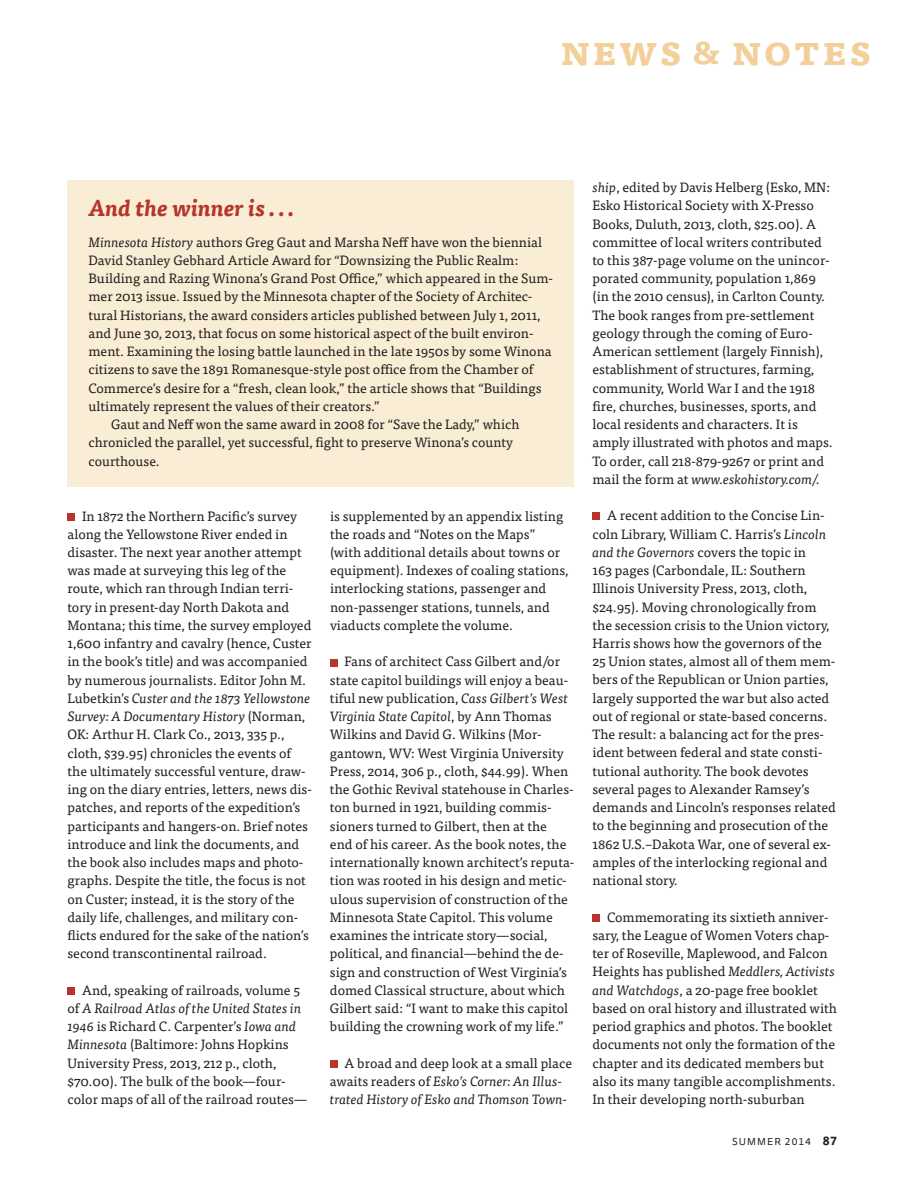
<style>
.page{position:relative;width:918px;height:1188px;background:#fff}
.page>*{position:absolute;margin:0;border:0;box-sizing:border-box;transform-origin:0 0}
.t1{font:700 40.5px "Tisa Pro";letter-spacing:.04em;color:#f3cf9a}
.t2{font:italic 700 22.5px "Tisa Pro";letter-spacing:.01em;color:#b6362b}
.t3{font:13.5px/18.3px "Tisa Pro";color:#231f20}
.t4{font:italic 13.5px/18.3px "Tisa Pro";color:#231f20}
.t5{font:10.05px "Tisa Sans Pro";letter-spacing:.11em;color:#231f20}
.s1{font-style:italic}
.s2{font-style:normal}
.s3{font-weight:700;font-size:12px}
</style>
<div class="page">
<svg style="left:694px;top:41px;width:25px;height:24px"></svg>
<div style="left:68px;top:513px;width:7px;height:8px;background:#b6362b"></div>
<div style="left:68px;top:987px;width:7px;height:8px;background:#b6362b"></div>
<div style="left:68px;top:180px;width:506px;height:307px;background:#faedd5"></div>
<div style="left:330px;top:659px;width:8px;height:7px;background:#b6362b"></div>
<div style="left:330px;top:1060px;width:8px;height:8px;background:#b6362b"></div>
<div style="left:592px;top:513px;width:8px;height:7px;background:#b6362b"></div>
<div style="left:592px;top:914px;width:8px;height:8px;background:#b6362b"></div>
<h1 class="t1" style="left:560px;top:17px;width:313px">news notes</h1>
<h2 class="t2" style="left:88px;top:190px;width:207px">And the winner is . . .</h2>
<p class="t3" style="left:88px;top:232px;width:455px"><span class="s1">Minnesota History</span> authors Greg Gaut and Marsha Neff have won the biennial</p>
<p class="t3" style="left:88px;top:250px;width:431px">David Stanley Gebhard Article Award for “Downsizing the Public Realm:</p>
<p class="t3" style="left:88px;top:269px;width:466px">Building and Razing Winona’s Grand Post Office,” which appeared in the Sum-</p>
<p class="t3" style="left:88px;top:287px;width:445px">mer 2013 issue. Issued by the Minnesota chapter of the Society of Architec-</p>
<p class="t3" style="left:88px;top:305px;width:454px">tural Historians, the award considers articles published between July 1, 2011,</p>
<p class="t3" style="left:88px;top:323px;width:447px">and June 30, 2013, that focus on some historical aspect of the built environ-</p>
<p class="t3" style="left:88px;top:342px;width:465px">ment. Examining the losing battle launched in the late 1950s by some Winona</p>
<p class="t3" style="left:88px;top:360px;width:447px">citizens to save the 1891 Romanesque-style post office from the Chamber of</p>
<p class="t3" style="left:88px;top:378px;width:455px">Commerce’s desire for a “fresh, clean look,” the article shows that “Buildings</p>
<p class="t3" style="left:88px;top:396px;width:293px">ultimately represent the values of their creators.”</p>
<p class="t3" style="left:111px;top:414px;width:410px">Gaut and Neff won the same award in 2008 for “Save the Lady,” which</p>
<p class="t3" style="left:89px;top:433px;width:426px">chronicled the parallel, yet successful, fight to preserve Winona’s county</p>
<p class="t3" style="left:89px;top:451px;width:73px">courthouse.</p>
<p class="t3" style="left:67px;top:506px;width:246px;text-indent:15px">In 1872 the Northern Pacific’s survey along the Yellowstone River ended in disaster. The next year another attempt was made at surveying this leg of the route, which ran through Indian terri&shy;tory in present-day North Dakota and Montana; this time, the survey employed 1,600 infantry and cavalry (hence, Custer in the book’s title) and was accompanied by numerous journalists. Editor John M.<br>Lubetkin’s <span class="s1">Custer and the 1873 Yellowstone Survey: A Documentary History</span> (Norman, OK: Arthur H. Clark Co., 2013, 335 p., cloth, $39.95) chronicles the events of the ultimately successful venture, draw&shy;ing on the diary entries, letters, news dis&shy;patches, and reports of the expedition’s participants and hangers-on. Brief notes introduce and link the documents, and the book also includes maps and photo&shy;graphs. Despite the title, the focus is not on Custer; instead, it is the story of the daily life, challenges, and military con&shy;flicts endured for the sake of the nation’s second transcontinental railroad.</p>
<p class="t3" style="left:67px;top:980px;width:241px;text-indent:15px">And, speaking of railroads, volume 5 of <span class="s1">A Railroad Atlas of the United States in 1946</span> is Richard C. Carpenter’s <span class="s1">Iowa and Minnesota</span> (Baltimore: Johns Hopkins University Press, 2013, 212 p., cloth, $70.00). The bulk of the book—four&shy;color maps of all of the railroad routes—</p>
<p class="t3" style="left:330px;top:506px;width:240px">is supplemented by an appendix listing the roads and “Notes on the Maps” (with additional details about towns or equipment). Indexes of coaling stations, interlocking stations, passenger and non-passenger stations, tunnels, and viaducts complete the volume.</p>
<p class="t3" style="left:330px;top:652px;width:246px;text-indent:15px">Fans of architect Cass Gilbert and/or state capitol buildings will enjoy a beau&shy;tiful new publication, <span class="s1">Cass Gilbert’s West Virginia State Capitol</span>, by Ann Thomas Wilkins and David G. Wilkins (Mor&shy;gantown, WV: West Virginia University Press, 2014, 306 p., cloth, $44.99). When the Gothic Revival statehouse in Charles&shy;ton burned in 1921, building commis&shy;sioners turned to Gilbert, then at the<br>end of his career. As the book notes, the internationally known architect’s reputa&shy;tion was rooted in his design and metic&shy;ulous supervision of construction of the Minnesota State Capitol. This volume examines the intricate story—social, political, and financial—behind the de&shy;sign and construction of West Virginia’s domed Classical structure, about which Gilbert said: “I want to make this capitol building the crowning work of my life.”</p>
<p class="t4" style="left:330px;top:1053px;width:244px;text-indent:15px"><span class="s2">A broad and deep look at a small place awaits readers of</span> Esko’s Corner: An Illus&shy;trated History of Esko and Thomson Town-</p>
<p class="t3" style="left:592px;top:177px;width:242px"><span class="s1">ship</span>, edited by Davis Helberg (Esko, MN:<br>Esko Historical Society with X-Presso Books, Duluth, 2013, cloth, $25.00). A committee of local writers contributed to this 387-page volume on the unincor&shy;porated community, population 1,869 (in the 2010 census), in Carlton County.<br>The book ranges from pre-settlement geology through the coming of Euro-American settlement (largely Finnish), establishment of structures, farming, community, World War I and the 1918 fire, churches, businesses, sports, and local residents and characters. It is amply illustrated with photos and maps.<br>To order, call 218-879-9267 or print and mail the form at <span class="s1">www.eskohistory.com/.</span></p>
<p class="t3" style="left:592px;top:506px;width:245px;text-indent:15px">A recent addition to the Concise Lin&shy;coln Library, William C. Harris’s <span class="s1">Lincoln and the Governors</span> covers the topic in<br>163 pages (Carbondale, IL: Southern Illinois University Press, 2013, cloth, $24.95). Moving chronologically from the secession crisis to the Union victory, Harris shows how the governors of the 25 Union states, almost all of them mem&shy;bers of the Republican or Union parties, largely supported the war but also acted out of regional or state-based concerns.<br>The result: a balancing act for the pres&shy;ident between federal and state consti&shy;tutional authority. The book devotes several pages to Alexander Ramsey’s demands and Lincoln’s responses related to the beginning and prosecution of the 1862 U.S.–Dakota War, one of several ex&shy;amples of the interlocking regional and national story.</p>
<p class="t3" style="left:593px;top:907px;width:246px;text-indent:15px">Commemorating its sixtieth anniver&shy;sary, the League of Women Voters chap&shy;ter of Roseville, Maplewood, and Falcon Heights has published <span class="s1">Meddlers, Activists and Watchdogs</span>, a 20-page free booklet based on oral history and illustrated with period graphics and photos. The booklet documents not only the formation of the chapter and its dedicated members but also its many tangible accomplishments.<br>In their developing north-suburban</p>
<p class="t5" style="left:732px;top:1134px;width:106px">SUMMER 2014 <span class="s3">87</span></p>
</div>
